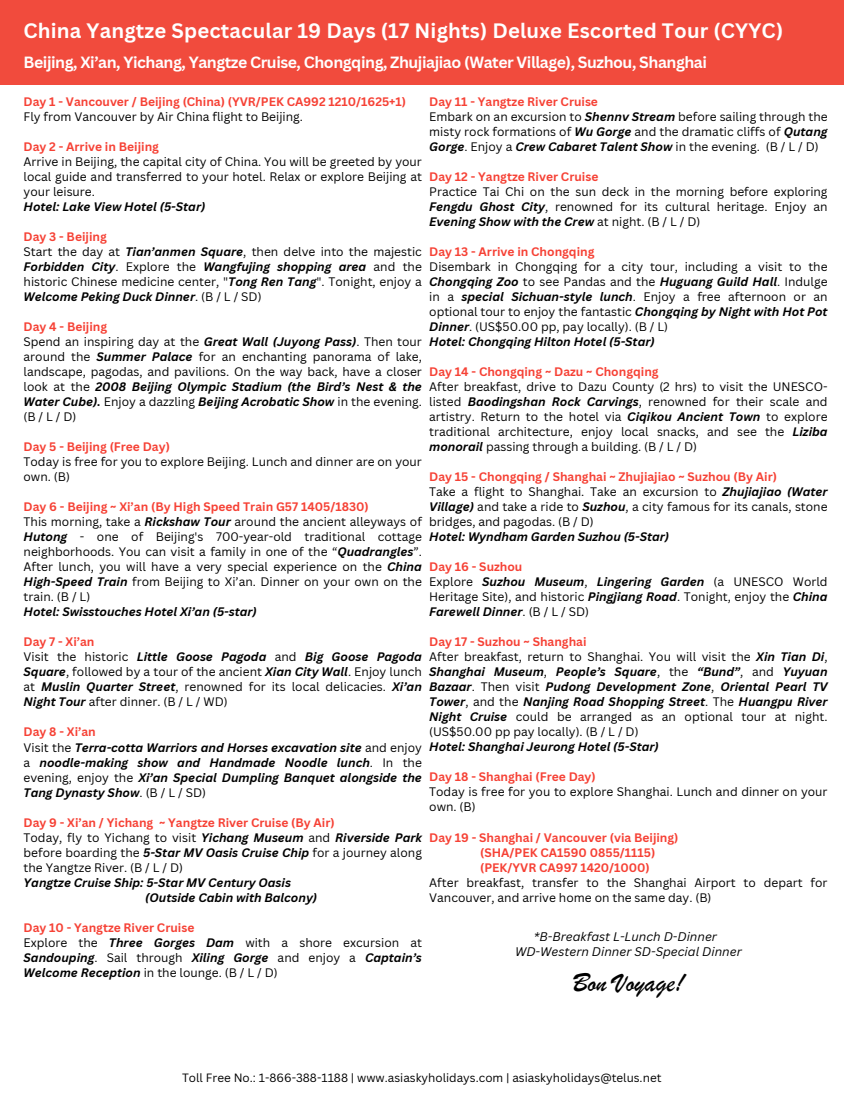
<style>
.page{position:relative;width:844px;height:1100px;background:#fff}
.page>*{position:absolute;margin:0;border:0;box-sizing:border-box;transform-origin:0 0}
.t1{font:27.45px "Brush Script";color:#000}
.t2{font:700 20.25px "Canva Sans";letter-spacing:.01em;color:#fff}
.t3{font:700 15.75px "Canva Sans";letter-spacing:-.03em;color:#fff}
.t4{font:italic 12.15px "Canva Sans";color:#000}
.t5{font:12px/15px "Canva Sans";color:#000;text-align:justify}
.t6{font:700 12px "Canva Sans";color:#f64135}
.t7{font:italic 700 12px/15px "Canva Sans";color:#000;text-align:justify}
.t8{font:11.7px "Canva Sans";color:#000}
.s1{font-weight:700;font-style:italic}
.s2{font-weight:400;font-style:normal}
</style>
<div class="page">
<div style="left:0;top:0;width:844px;height:84px;background:#f14b3d"></div>
<p class="t2" style="left:24px;top:17px;width:761px">China Yangtze Spectacular 19 Days (17 Nights) Deluxe Escorted Tour (CYYC)</p>
<p class="t3" style="left:24px;top:51px;width:685px">Beijing, Xi’an, Yichang, Yangtze Cruise, Chongqing, Zhujiajiao (Water Village), Suzhou, Shanghai</p>
<p class="t6" style="left:429px;top:93px;width:170px">Day 11 - Yangtze River Cruise</p>
<p class="t5" style="left:429px;top:109px;width:400px">Embark on an excursion to <span class="s1">Shennv Stream</span> before sailing through the misty rock formations of <span class="s1">Wu Gorge</span> and the dramatic cliffs of <span class="s1">Qutang Gorge</span>. Enjoy a <span class="s1">Crew Cabaret Talent Show</span> in the evening. (B / L / D)</p>
<p class="t6" style="left:429px;top:168px;width:171px">Day 12 - Yangtze River Cruise</p>
<p class="t5" style="left:429px;top:184px;width:400px">Practice Tai Chi on the sun deck in the morning before exploring <span class="s1">Fengdu Ghost City</span>, renowned for its cultural heritage. Enjoy an <span class="s1">Evening Show with the Crew</span> at night. (B / L / D)</p>
<p class="t6" style="left:429px;top:243px;width:167px">Day 13 - Arrive in Chongqing</p>
<p class="t5" style="left:429px;top:259px;width:400px">Disembark in Chongqing for a city tour, including a visit to the <span class="s1">Chongqing Zoo</span> to see Pandas and the <span class="s1">Huguang Guild Hall</span>. Indulge in a <span class="s1">special Sichuan-style lunch</span>. Enjoy a free afternoon or an optional tour to enjoy the fantastic <span class="s1">Chongqing by Night with Hot Pot Dinner</span>. (US$50.00 pp, pay locally). (B / L)</p>
<p class="t7" style="left:429px;top:334px;width:227px">Hotel: Chongqing Hilton Hotel (5-Star)</p>
<p class="t6" style="left:429px;top:363px;width:231px">Day 14 - Chongqing ~ Dazu ~ Chongqing</p>
<p class="t5" style="left:429px;top:379px;width:400px">After breakfast, drive to Dazu County (2 hrs) to visit the UNESCO&shy;listed <span class="s1">Baodingshan Rock Carvings</span>, renowned for their scale and artistry. Return to the hotel via <span class="s1">Ciqikou Ancient Town</span> to explore traditional architecture, enjoy local snacks, and see the <span class="s1">Liziba monorail</span> passing through a building. (B / L / D)</p>
<p class="t6" style="left:429px;top:468px;width:349px">Day 15 - Chongqing / Shanghai ~ Zhujiajiao ~ Suzhou (By Air)</p>
<p class="t5" style="left:429px;top:484px;width:400px">Take a flight to Shanghai. Take an excursion to <span class="s1">Zhujiajiao (Water Village)</span> and take a ride to <span class="s1">Suzhou</span>, a city famous for its canals, stone bridges, and pagodas. (B / D)</p>
<p class="t7" style="left:429px;top:529px;width:241px">Hotel: Wyndham Garden Suzhou (5-Star)</p>
<p class="t6" style="left:429px;top:558px;width:95px">Day 16 - Suzhou</p>
<p class="t5" style="left:429px;top:574px;width:400px">Explore <span class="s1">Suzhou Museum</span>, <span class="s1">Lingering Garden</span> (a UNESCO World Heritage Site), and historic <span class="s1">Pingjiang Road</span>. Tonight, enjoy the <span class="s1">China Farewell Dinner</span>. (B / L / SD)</p>
<p class="t6" style="left:429px;top:633px;width:159px">Day 17 - Suzhou ~ Shanghai</p>
<p class="t5" style="left:429px;top:649px;width:400px">After breakfast, return to Shanghai. You will visit the <span class="s1">Xin Tian Di</span>, <span class="s1">Shanghai Museum</span>, <span class="s1">People’s Square</span>, the <span class="s1">“Bund”</span>, and <span class="s1">Yuyuan Bazaar</span>. Then visit <span class="s1">Pudong Development Zone</span>, <span class="s1">Oriental Pearl TV Tower</span>, and the <span class="s1">Nanjing Road Shopping Street</span>. The <span class="s1">Huangpu River Night Cruise</span> could be arranged as an optional tour at night. (US$50.00 pp pay locally). (B / L / D)</p>
<p class="t7" style="left:429px;top:739px;width:231px">Hotel: Shanghai Jeurong Hotel (5-Star)</p>
<p class="t6" style="left:429px;top:768px;width:168px">Day 18 - Shanghai (Free Day)</p>
<p class="t5" style="left:429px;top:784px;width:400px">Today is free for you to explore Shanghai. Lunch and dinner on your own. (B)</p>
<p class="t6" style="left:429px;top:828px;width:251px">Day 19 - Shanghai / Vancouver (via Beijing)</p>
<p class="t6" style="left:480px;top:843px;width:177px">(SHA/PEK CA1590 0855/1115)</p>
<p class="t6" style="left:480px;top:858px;width:171px">(PEK/YVR CA997 1420/1000)</p>
<p class="t5" style="left:429px;top:874px;width:400px">After breakfast, transfer to the Shanghai Airport to depart for<br>Vancouver, and arrive home on the same day. (B)</p>
<p class="t6" style="left:24px;top:93px;width:384px">Day 1 - Vancouver / Beijing (China) (YVR/PEK CA992 1210/1625+1)</p>
<p class="t5" style="left:24px;top:109px;width:281px">Fly from Vancouver by Air China flight to Beijing.</p>
<p class="t6" style="left:24px;top:138px;width:137px">Day 2 - Arrive in Beijing</p>
<p class="t5" style="left:24px;top:154px;width:400px">Arrive in Beijing, the capital city of China. You will be greeted by your local guide and transferred to your hotel. Relax or explore Beijing at your leisure.</p>
<p class="t7" style="left:24px;top:199px;width:183px">Hotel: Lake View Hotel (5-Star)</p>
<p class="t6" style="left:24px;top:228px;width:85px">Day 3 - Beijing</p>
<p class="t5" style="left:24px;top:244px;width:400px">Start the day at <span class="s1">Tian’anmen Square</span>, then delve into the majestic <span class="s1">Forbidden City</span>. Explore the <span class="s1">Wangfujing shopping area</span> and the historic Chinese medicine center, "<span class="s1">Tong Ren Tang</span>". Tonight, enjoy a <span class="s1">Welcome Peking Duck Dinner</span>. (B / L / SD)</p>
<p class="t6" style="left:24px;top:318px;width:85px">Day 4 - Beijing</p>
<p class="t5" style="left:24px;top:334px;width:400px">Spend an inspiring day at the <span class="s1">Great Wall (Juyong Pass)</span>. Then tour around the <span class="s1">Summer Palace</span> for an enchanting panorama of lake, landscape, pagodas, and pavilions. On the way back, have a closer look at the <span class="s1">2008 Beijing Olympic Stadium (the Bird’s Nest &amp; the Water Cube).</span> Enjoy a dazzling <span class="s1">Beijing Acrobatic Show</span> in the evening. (B / L / D)</p>
<p class="t6" style="left:24px;top:438px;width:148px">Day 5 - Beijing (Free Day)</p>
<p class="t5" style="left:24px;top:454px;width:400px">Today is free for you to explore Beijing. Lunch and dinner are on your own. (B)</p>
<p class="t6" style="left:24px;top:498px;width:347px">Day 6 - Beijing ~ Xi’an (By High Speed Train G57 1405/1830)</p>
<p class="t5" style="left:24px;top:514px;width:400px">This morning, take a <span class="s1">Rickshaw Tour</span> around the ancient alleyways of <span class="s1">Hutong</span> - one of Beijing's 700-year-old traditional cottage neighborhoods. You can visit a family in one of the “<span class="s1">Quadrangles</span>”.<br>After lunch, you will have a very special experience on the <span class="s1">China High-Speed Train</span> from Beijing to Xi’an. Dinner on your own on the train. (B / L)</p>
<p class="t7" style="left:24px;top:604px;width:235px">Hotel: Swisstouches Hotel Xi’an (5-star)</p>
<p class="t6" style="left:24px;top:633px;width:72px">Day 7 - Xi’an</p>
<p class="t5" style="left:24px;top:649px;width:400px">Visit the historic <span class="s1">Little Goose Pagoda</span> and <span class="s1">Big Goose Pagoda Square</span>, followed by a tour of the ancient <span class="s1">Xian City Wall</span>. Enjoy lunch at <span class="s1">Muslin Quarter Street</span>, renowned for its local delicacies. <span class="s1">Xi’an Night Tour</span> after dinner. (B / L / WD)</p>
<p class="t6" style="left:24px;top:723px;width:74px">Day 8 - Xi’an</p>
<p class="t7" style="left:24px;top:739px;width:400px"><span class="s2">Visit the</span> Terra-cotta Warriors and Horses excavation site <span class="s2">and enjoy a</span> noodle-making show and Handmade Noodle lunch<span class="s2">. In the evening, enjoy the</span> Xi’an Special Dumpling Banquet alongside the Tang Dynasty Show<span class="s2">. (B / L / SD)</span></p>
<p class="t6" style="left:24px;top:813px;width:313px">Day 9 - Xi’an / Yichang ~ Yangtze River Cruise (By Air)</p>
<p class="t5" style="left:24px;top:829px;width:400px">Today, fly to Yichang to visit <span class="s1">Yichang Museum</span> and <span class="s1">Riverside Park </span>before boarding the <span class="s1">5-Star MV Oasis Cruise Chip</span> for a journey along the Yangtze River. (B / L / D)</p>
<p class="t7" style="left:24px;top:874px;width:269px">Yangtze Cruise Ship: 5-Star MV Century Oasis</p>
<p class="t7" style="left:145px;top:889px;width:173px">(Outside Cabin with Balcony)</p>
<p class="t6" style="left:24px;top:918px;width:172px">Day 10 - Yangtze River Cruise</p>
<p class="t5" style="left:24px;top:934px;width:400px">Explore the <span class="s1">Three Gorges Dam</span> with a shore excursion at <span class="s1">Sandouping</span>. Sail through <span class="s1">Xiling Gorge</span> and enjoy a <span class="s1">Captain’s Welcome Reception</span> in the lounge. (B / L / D)</p>
<h2 class="t4" style="left:534px;top:927px;width:185px">*B-Breakfast L-Lunch D-Dinner</h2>
<h3 class="t4" style="left:515px;top:942px;width:228px">WD-Western Dinner SD-Special Dinner</h3>
<p class="t1" style="left:573px;top:965px;width:113px">Bon Voyage!</p>
<p class="t8" style="left:182px;top:1068px;width:481px">Toll Free No.: 1-866-388-1188 | www.asiaskyholidays.com | asiaskyholidays@telus.net</p>
</div>
